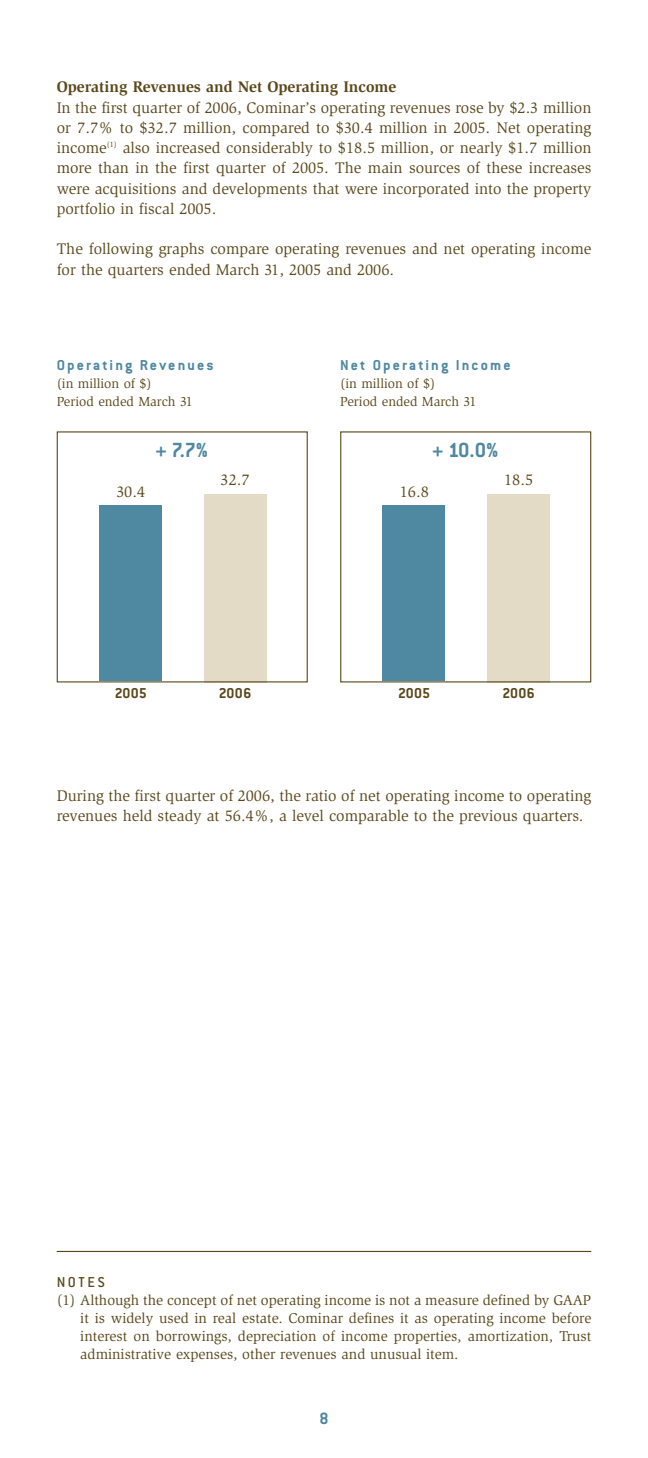
<style>
.page{position:relative;width:648px;height:1458px;background:#fff}
.page>*{position:absolute;margin:0;border:0;box-sizing:border-box;transform-origin:0 0}
.t1{font:700 22.5px "Conduit ITC";color:#4e88a1}
.t2{font:700 18px "Conduit ITC";color:#4e88a1}
.t3{font:15.75px/20.2px "Slimbach";color:#5a471a}
.t4{font:700 15.75px "Slimbach";color:#5a471a}
.t5{font:700 15.75px "Conduit ITC";letter-spacing:.135em;color:#4e88a1}
.t6{font:700 15.75px "Conduit ITC";letter-spacing:.015em;color:#5a471a}
.t7{font:500 15.75px "Conduit ITC";letter-spacing:.17em;color:#5a471a}
.t8{font:14.62px/18px "Slimbach";color:#5a471a;text-align:justify}
.t9{font:13.5px/18px "Slimbach";color:#5a471a}
</style>
<div class="page">
<hr style="left:57px;top:1251px;width:534px;height:1px;background:#5a471a">
<div style="left:99px;top:506px;width:63px;height:175px;background:#4e88a1"></div>
<div style="left:204px;top:494px;width:63px;height:188px;background:#e3dbc5"></div>
<div style="left:57px;top:431px;width:251px;height:251px;border:1px solid #5a471a"></div>
<div style="left:382px;top:506px;width:63px;height:175px;background:#4e88a1"></div>
<div style="left:487px;top:494px;width:63px;height:188px;background:#e3dbc5"></div>
<div style="left:340px;top:431px;width:251px;height:251px;border:1px solid #5a471a"></div>
<p class="t4" style="left:57px;top:81px;width:341px">Operating Revenues and Net Operating Income</p>
<p class="t3" style="left:57px;top:98px;width:536px;text-align:justify">In the first quarter of 2006, Cominar’s operating revenues rose by $2.3 million or 7.7% to $32.7 million, compared to $30.4 million in 2005. Net operating income<sup>(1)</sup> also increased considerably to $18.5 million, or nearly $1.7 million more than in the first quarter of 2005. The main sources of these increases were acquisitions and developments that were incorporated into the property portfolio in fiscal 2005.</p>
<p class="t3" style="left:57px;top:240px;width:536px">The following graphs compare operating revenues and net operating income for the quarters ended March 31, 2005 and 2006.</p>
<p class="t5" style="left:57px;top:360px;width:158px">Operating Revenues</p>
<p class="t9" style="left:57px;top:375px;width:138px">(in million of $)<br>Period ended March 31</p>
<h1 class="t1" style="left:156px;top:443px;width:54px">+ 7.7%</h1>
<p class="t3" style="left:116px;top:483px;width:30px">30.4</p>
<p class="t3" style="left:221px;top:471px;width:31px">32.7</p>
<p class="t5" style="left:340px;top:360px;width:172px">Net Operating Income</p>
<p class="t9" style="left:340px;top:375px;width:138px">(in million of $)<br>Period ended March 31</p>
<h1 class="t1" style="left:432px;top:443px;width:68px">+ 10.0%</h1>
<p class="t3" style="left:400px;top:483px;width:31px">16.8</p>
<p class="t3" style="left:504px;top:471px;width:31px">18.5</p>
<p class="t6" style="left:115px;top:689px;width:34px">2005</p>
<p class="t6" style="left:219px;top:689px;width:34px">2006</p>
<p class="t6" style="left:398px;top:689px;width:34px">2005</p>
<p class="t6" style="left:502px;top:689px;width:34px">2006</p>
<p class="t3" style="left:57px;top:787px;width:536px">During the first quarter of 2006, the ratio of net operating income to operating revenues held steady at 56.4%, a level comparable to the previous quarters.</p>
<p class="t7" style="left:57px;top:1277px;width:50px">NOTES</p>
<p class="t8" style="left:80px;top:1292px;width:513px;text-indent:-24px">(1) Although the concept of net operating income is not a measure defined by GAAP it is widely used in real estate. Cominar defines it as operating income before interest on borrowings, depreciation of income properties, amortization, Trust administrative expenses, other revenues and unusual item.</p>
<p class="t2" style="left:319px;top:1412px;width:11px">8</p>
</div>
